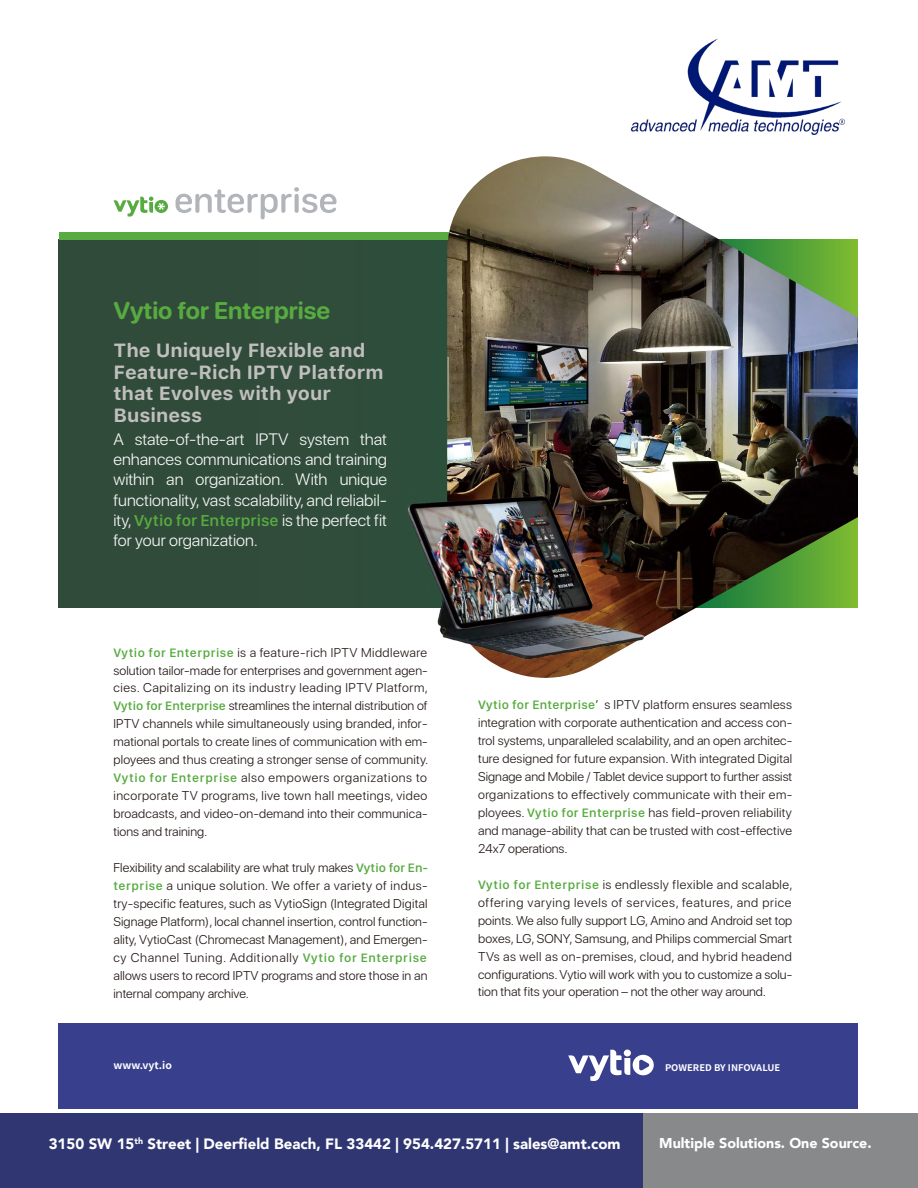
<style>
.page{position:relative;width:918px;height:1188px;background:#fff}
.page>*{position:absolute;margin:0;border:0;box-sizing:border-box;transform-origin:0 0}
.t1{font:700 24.15px "SF Pro Rounded";color:#57ab40}
.t2{font:700 19.05px/21.6px "SF Pro Text";color:#c0bfbe}
.t3{font:300 16.5px/20.2px "SF Pro Display";color:#f7f7f7;text-align:justify}
.t4{font:900 15px "Avenir";color:#fff}
.t5{font:900 14.25px "Avenir";color:#fff}
.t6{font:300 12.6px/18px "SF Pro Display";color:#221815;text-align:justify}
.t7{font:700 10.2px "Source Han Sans";color:#fff}
.t8{font:700 9.15px "Source Han Sans";color:#fff}
.s1{font-family:"SF Compact Display";font-weight:500;color:#57ab40}
</style>
<div class="page">
<img style="left:630px;top:38px;width:215px;height:97px">
<div style="left:0;top:1114px;width:644px;height:74px;background:#2f3672"></div>
<div style="left:644px;top:1114px;width:274px;height:74px;background:#87898b"></div>
<div style="left:59px;top:240px;width:799px;height:368px;background:#314b3b"></div>
<div style="left:59px;top:232px;width:392px;height:8px;background:#57ab40"></div>
<div style="left:59px;top:1024px;width:799px;height:85px;background:#383f8c"></div>
<svg style="left:176px;top:187px;width:161px;height:32px"></svg>
<svg style="left:113px;top:197px;width:55px;height:20px"></svg>
<img style="left:447px;top:156px;width:411px;height:522px">
<img style="left:408px;top:495px;width:235px;height:163px">
<svg style="left:568px;top:1050px;width:86px;height:31px"></svg>
<h1 class="t1" style="left:113px;top:296px;width:218px">Vytio for Enterprise</h1>
<h2 class="t2" style="left:113px;top:340px;width:272px">The Uniquely Flexible and<br>Feature-Rich IPTV Platform that Evolves with your<br>Business</h2>
<h3 class="t3" style="left:113px;top:429px;width:275px">A state-of-the-art IPTV system that enhances communications and training within an organization. With unique functionality, vast scalability, and reliabil&shy;ity, <span class="s1">Vytio for Enterprise</span> is the perfect fit for your organization.</h3>
<p class="t6" style="left:113px;top:643px;width:316px"><span class="s1">Vytio for Enterprise</span> is a feature-rich IPTV Middleware solution tailor-made for enterprises and government agen&shy;cies. Capitalizing on its industry leading IPTV Platform, <span class="s1">Vytio for Enterprise</span> streamlines the internal distribution of IPTV channels while simultaneously using branded, infor&shy;mational portals to create lines of communication with em&shy;ployees and thus creating a stronger sense of community.<br><span class="s1">Vytio for Enterprise</span> also empowers organizations to incorporate TV programs, live town hall meetings, video broadcasts, and video-on-demand into their communica&shy;tions and training.</p>
<p class="t6" style="left:113px;top:859px;width:316px">Flexibility and scalability are what truly makes <span class="s1">Vytio for En&shy;terprise</span> a unique solution. We offer a variety of indus&shy;try-specific features, such as VytioSign (Integrated Digital Signage Platform), local channel insertion, control function&shy;ality, VytioCast (Chromecast Management), and Emergen&shy;cy Channel Tuning. Additionally <span class="s1">Vytio for Enterprise </span>allows users to record IPTV programs and store those in an internal company archive.</p>
<p class="t7" style="left:113px;top:1060px;width:60px">www.vyt.io</p>
<p class="t6" style="left:478px;top:696px;width:316px"><span class="s1">Vytio for Enterprise</span>’ s IPTV platform ensures seamless integration with corporate authentication and access con&shy;trol systems, unparalleled scalability, and an open architec&shy;ture designed for future expansion. With integrated Digital Signage and Mobile / Tablet device support to further assist organizations to effectively communicate with their em&shy;ployees. <span class="s1">Vytio for Enterprise</span> has field-proven reliability and manage-ability that can be trusted with cost-effective 24x7 operations.</p>
<p class="t6" style="left:478px;top:875px;width:316px"><span class="s1">Vytio for Enterprise</span> is endlessly flexible and scalable, offering varying levels of services, features, and price points. We also fully support LG, Amino and Android set top boxes, LG, SONY, Samsung, and Philips commercial Smart TVs as well as on-premises, cloud, and hybrid headend configurations. Vytio will work with you to customize a solu&shy;tion that fits your operation – not the other way around.</p>
<p class="t8" style="left:665px;top:1062px;width:117px">POWERED BY INFOVALUE</p>
<p class="t4" style="left:49px;top:1130px;width:573px">3150 SW 15<sup>th</sup> Street | Deerfield Beach, FL 33442 | 954.427.5711 | sales@amt.com</p>
<p class="t5" style="left:659px;top:1131px;width:214px">Multiple Solutions. One Source.</p>
</div>
